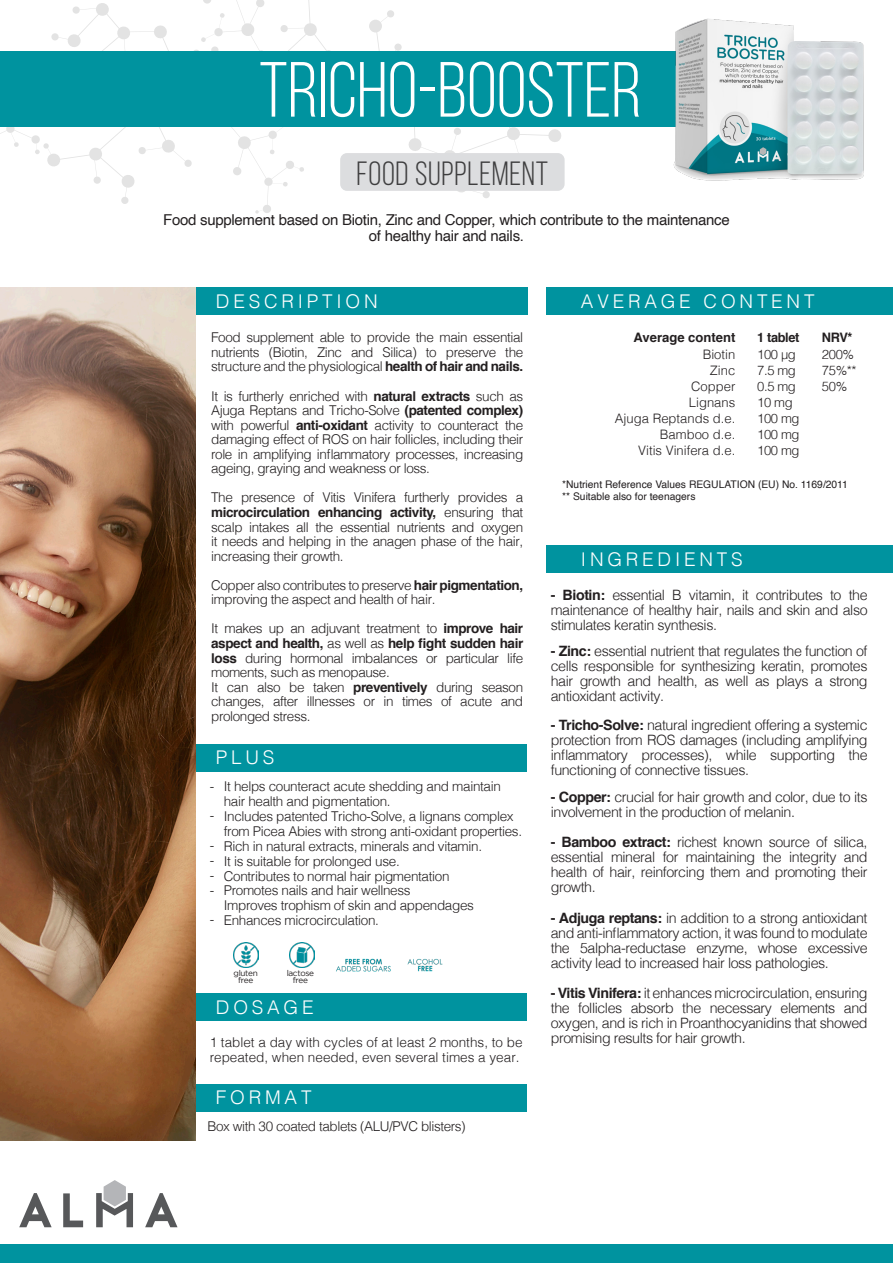
<style>
.page{position:relative;width:893px;height:1263px;background:#fff}
.page>*{position:absolute;margin:0;border:0;box-sizing:border-box;transform-origin:0 0}
.t1{font:78px "Bebas Neue";color:#fff}
.t2{font:33.6px "Bebas Neue";letter-spacing:.02em;color:#3e3e3f}
.t3{font:300 18.9px "Helvetica";letter-spacing:.2em;color:#fff}
.t4{font:15px/16.5px "Helvetica";letter-spacing:-.02em;color:#231f20;text-align:center}
.t5{font:300 14.25px/15px "Helvetica";letter-spacing:-.03em;color:#231f20;text-align:justify}
.t6{font:300 13.5px/14.5px "Helvetica";letter-spacing:-.025em;color:#231f20;text-align:justify}
.t7{font:300 13.5px/14.9px "Helvetica";color:#231f20}
.t8{font:300 13.05px "Helvetica";color:#231f20}
.t9{font:700 13.05px "Helvetica";color:#231f20}
.t10{font:10.5px "Helvetica";color:#231f20}
.t11{font:8.25px "Gotham";letter-spacing:-.04em;color:#231f20}
.s1{font-weight:700}
</style>
<div class="page">
<div style="left:183px;top:287px;width:344px;height:28px;background:#00939f"></div>
<div style="left:547px;top:287px;width:346px;height:28px;background:#00939f"></div>
<div style="left:369px;top:20px;width:13px;height:13px;background:#e3e3e3;border-radius:50%"></div>
<svg style="left:381px;top:10px;width:13px;height:12px"></svg>
<svg style="left:373px;top:32px;width:188px;height:166px"></svg>
<svg style="left:0;top:0;width:330px;height:214px"></svg>
<div style="left:0;top:51px;width:851px;height:76px;background:#00939f"></div>
<div style="left:0;top:1244px;width:893px;height:19px;background:#00939f"></div>
<div style="left:178px;top:744px;width:349px;height:27px;background:#00939f"></div>
<div style="left:178px;top:993px;width:349px;height:28px;background:#00939f"></div>
<div style="left:178px;top:1083px;width:349px;height:28px;background:#00939f"></div>
<div style="left:547px;top:545px;width:346px;height:28px;background:#00939f"></div>
<svg style="left:19px;top:1193px;width:33px;height:34px"></svg>
<svg style="left:63px;top:1193px;width:20px;height:34px"></svg>
<svg style="left:145px;top:1193px;width:33px;height:34px"></svg>
<svg style="left:96px;top:1180px;width:37px;height:47px"></svg>
<div style="left:340px;top:153px;width:225px;height:38px;background:#dcdddf;border-radius:7px"></div>
<img style="left:233px;top:942px;width:25px;height:26px">
<img style="left:289px;top:942px;width:25px;height:26px">
<img style="left:336px;top:958px;width:55px;height:14px">
<img style="left:407px;top:958px;width:36px;height:14px">
<img style="left:0;top:287px;width:196px;height:853px">
<img style="left:673px;top:18px;width:191px;height:163px">
<p class="t1" style="left:259px;top:48px;width:384px">TRICHO-BOOSTER</p>
<p class="t2" style="left:357px;top:155px;width:193px">FOOD SUPPLEMENT</p>
<p class="t4" style="left:163px;top:212px;width:568px">Food supplement based on Biotin, Zinc and Copper, which contribute to the maintenance of healthy hair and nails.</p>
<p class="t3" style="left:216px;top:285px;width:163px">DESCRIPTION</p>
<p class="t6" style="left:211px;top:329px;width:314px">Food supplement able to provide the main essential nutrients (Biotin, Zinc and Silica) to preserve the structure and the physiological <span class="s1">health of hair and nails.</span></p>
<p class="t6" style="left:211px;top:388px;width:314px">It is furtherly enriched with <span class="s1">natural extracts</span> such as Ajuga Reptans and Tricho-Solve <span class="s1">(patented complex) </span>with powerful <span class="s1">anti-oxidant</span> activity to counteract the damaging effect of ROS on hair follicles, including their role in amplifying inflammatory processes, increasing ageing, graying and weakness or loss.</p>
<p class="t6" style="left:211px;top:489px;width:314px">The presence of Vitis Vinifera furtherly provides a <span class="s1">microcirculation enhancing activity,</span> ensuring that scalp intakes all the essential nutrients and oxygen it needs and helping in the anagen phase of the hair, increasing their growth.</p>
<p class="t6" style="left:211px;top:577px;width:314px">Copper also contributes to preserve <span class="s1">hair pigmentation, </span>improving the aspect and health of hair.</p>
<p class="t6" style="left:211px;top:620px;width:314px">It makes up an adjuvant treatment to <span class="s1">improve hair aspect and health,</span> as well as <span class="s1">help fight sudden hair loss</span> during hormonal imbalances or particular life moments, such as menopause.</p>
<p class="t6" style="left:211px;top:679px;width:314px">It can also be taken <span class="s1">preventively</span> during season changes, after illnesses or in times of acute and prolonged stress.</p>
<p class="t3" style="left:216px;top:742px;width:60px">PLUS</p>
<p class="t6" style="left:210px;top:778px;width:6px">-</p>
<p class="t6" style="left:210px;top:807px;width:6px">-</p>
<p class="t6" style="left:210px;top:837px;width:6px">-</p>
<p class="t6" style="left:210px;top:852px;width:6px">-</p>
<p class="t6" style="left:210px;top:867px;width:6px">-</p>
<p class="t6" style="left:210px;top:881px;width:6px">-</p>
<p class="t6" style="left:210px;top:911px;width:6px">-</p>
<p class="t6" style="left:224px;top:778px;width:279px">It helps counteract acute shedding and maintain hair health and pigmentation.</p>
<p class="t6" style="left:224px;top:808px;width:300px">Includes patented Tricho-Solve, a lignans complex from Picea Abies with strong anti-oxidant properties.</p>
<p class="t6" style="left:224px;top:838px;width:260px">Rich in natural extracts, minerals and vitamin.</p>
<p class="t6" style="left:224px;top:853px;width:178px">It is suitable for prolonged use.</p>
<p class="t6" style="left:224px;top:867px;width:227px">Contributes to normal hair pigmentation</p>
<p class="t6" style="left:224px;top:882px;width:188px">Promotes nails and hair wellness</p>
<p class="t6" style="left:224px;top:897px;width:252px">Improves trophism of skin and appendages</p>
<p class="t6" style="left:224px;top:912px;width:157px">Enhances microcirculation.</p>
<p class="t11" style="left:234px;top:968px;width:26px">gluten</p>
<p class="t11" style="left:238px;top:975px;width:17px">free</p>
<p class="t11" style="left:287px;top:968px;width:29px">lactose</p>
<p class="t11" style="left:293px;top:975px;width:17px">free</p>
<p class="t3" style="left:216px;top:991px;width:99px">DOSAGE</p>
<p class="t7" style="left:210px;top:1034px;width:314px">1 tablet a day with cycles of at least 2 months, to be repeated, when needed, even several times a year.</p>
<p class="t3" style="left:216px;top:1081px;width:97px">FORMAT</p>
<p class="t6" style="left:207px;top:1118px;width:260px">Box with 30 coated tablets (ALU/PVC blisters)</p>
<p class="t3" style="left:581px;top:285px;width:235px">AVERAGE CONTENT</p>
<p class="t9" style="left:634px;top:327px;width:103px">Average content</p>
<p class="t8" style="left:703px;top:343px;width:34px">Biotin</p>
<p class="t8" style="left:710px;top:359px;width:27px">Zinc</p>
<p class="t8" style="left:691px;top:375px;width:46px">Copper</p>
<p class="t8" style="left:689px;top:391px;width:48px">Lignans</p>
<p class="t8" style="left:615px;top:407px;width:122px">Ajuga Reptands d.e.</p>
<p class="t8" style="left:660px;top:423px;width:77px">Bamboo d.e.</p>
<p class="t8" style="left:638px;top:439px;width:99px">Vitis Vinifera d.e.</p>
<p class="t9" style="left:757px;top:327px;width:44px">1 tablet</p>
<p class="t8" style="left:757px;top:343px;width:40px">100 µg</p>
<p class="t8" style="left:757px;top:359px;width:40px">7.5 mg</p>
<p class="t8" style="left:757px;top:375px;width:40px">0.5 mg</p>
<p class="t8" style="left:757px;top:391px;width:37px">10 mg</p>
<p class="t8" style="left:757px;top:407px;width:44px">100 mg</p>
<p class="t8" style="left:757px;top:423px;width:44px">100 mg</p>
<p class="t8" style="left:757px;top:439px;width:44px">100 mg</p>
<p class="t9" style="left:822px;top:327px;width:32px">NRV*</p>
<p class="t8" style="left:822px;top:343px;width:34px">200%</p>
<p class="t8" style="left:822px;top:359px;width:36px">75%**</p>
<p class="t8" style="left:822px;top:375px;width:27px">50%</p>
<p class="t10" style="left:562px;top:477px;width:287px">*Nutrient Reference Values REGULATION (EU) No. 1169/2011</p>
<p class="t10" style="left:562px;top:489px;width:135px">** Suitable also for teenagers</p>
<p class="t3" style="left:581px;top:543px;width:163px">INGREDIENTS</p>
<p class="t5" style="left:551px;top:587px;width:318px"><span class="s1">- Biotin:</span> essential B vitamin, it contributes to the maintenance of healthy hair, nails and skin and also stimulates keratin synthesis.</p>
<p class="t5" style="left:551px;top:643px;width:318px"><span class="s1">- Zinc:</span> essential nutrient that regulates the function of cells responsible for synthesizing keratin, promotes hair growth and health, as well as plays a strong antioxidant activity.</p>
<p class="t5" style="left:551px;top:716px;width:318px"><span class="s1">- Tricho-Solve:</span> natural ingredient offering a systemic protection from ROS damages (including amplifying inflammatory processes), while supporting the functioning of connective tissues.</p>
<p class="t5" style="left:551px;top:788px;width:318px"><span class="s1">- Copper:</span> crucial for hair growth and color, due to its involvement in the production of melanin.</p>
<p class="t5" style="left:551px;top:833px;width:318px"><span class="s1">- Bamboo extract:</span> richest known source of silica, essential mineral for maintaining the integrity and health of hair, reinforcing them and promoting their growth.</p>
<p class="t5" style="left:551px;top:910px;width:318px"><span class="s1">- Adjuga reptans:</span> in addition to a strong antioxidant and anti-inflammatory action, it was found to modulate the 5alpha-reductase enzyme, whose excessive activity lead to increased hair loss pathologies.</p>
<p class="t5" style="left:551px;top:984px;width:318px"><span class="s1">- Vitis Vinifera:</span> it enhances microcirculation, ensuring the follicles absorb the necessary elements and oxygen, and is rich in Proanthocyanidins that showed promising results for hair growth.</p>
</div>
